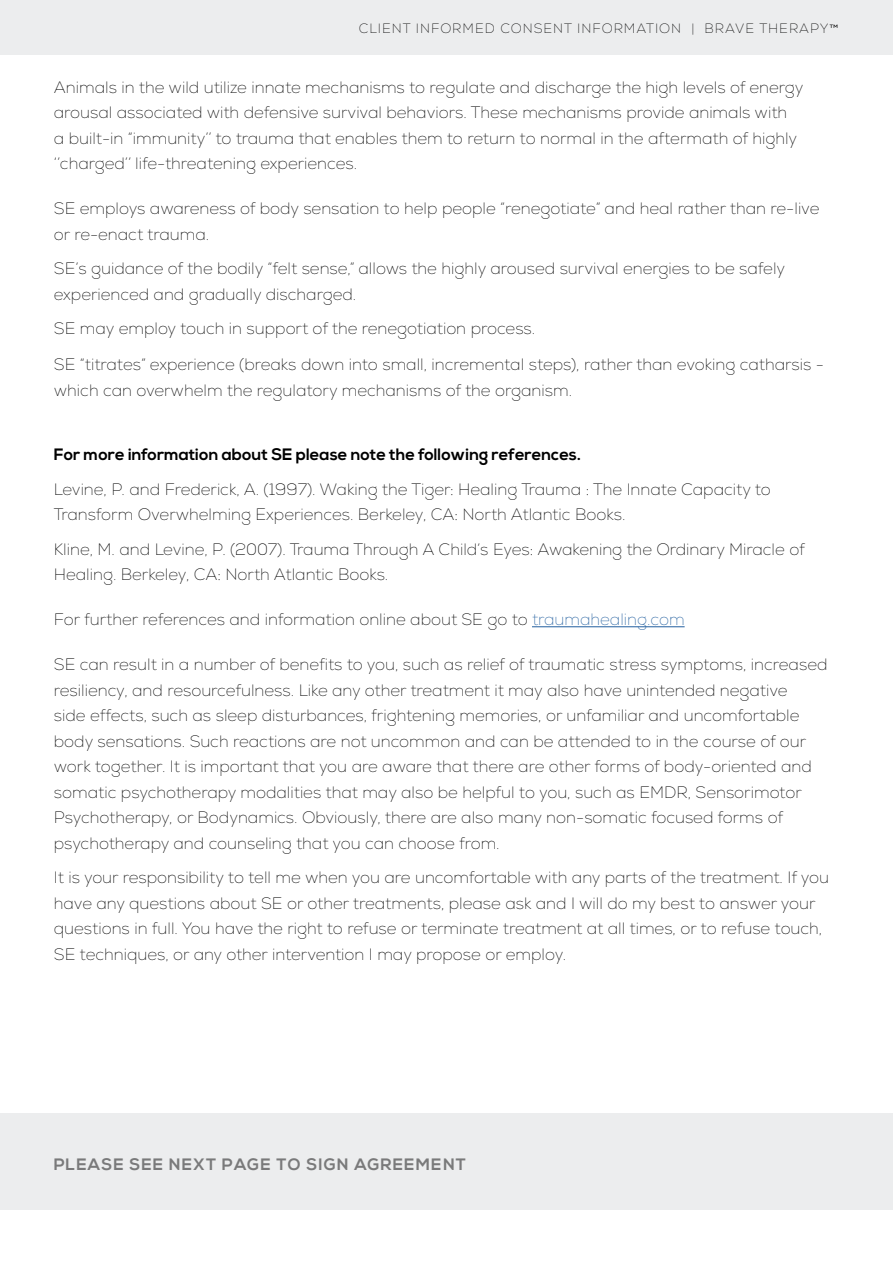
<style>
.page{position:relative;width:893px;height:1263px;background:#fff}
.page>*{position:absolute;margin:0;border:0;box-sizing:border-box;transform-origin:0 0}
.t1{font:100 16.5px/25.5px "Nexa";color:#000}
.t2{font:700 16.5px "Nexa";color:#000}
.t3{font:700 16.5px "Nexa";letter-spacing:.07em;color:#000}
.t4{font:100 13.5px "Nexa";letter-spacing:.07em;color:#000}
.s1{font-weight:300;font-size:12px}
.s2{color:#215e9e}
</style>
<div class="page">
<div style="left:0;top:0;width:893px;height:54px;background:#ecedee"></div>
<hr style="left:532px;top:626px;width:153px;height:1px;background:#215e9e">
<div style="left:0;top:1113px;width:893px;height:96px;background:#ecedee"></div>
<p class="t4" style="left:359px;top:20px;width:481px">CLIENT INFORMED CONSENT INFORMATION | BRAVE THERAPY<span class="s1">™</span></p>
<p class="t1" style="left:54px;top:74px;width:751px">Animals in the wild utilize innate mechanisms to regulate and discharge the high levels of energy arousal associated with defensive survival behaviors. These mechanisms provide animals with<br>a built-in “immunity’’ to trauma that enables them to return to normal in the aftermath of highly ‘’charged’’ life-threatening experiences.</p>
<p class="t1" style="left:54px;top:196px;width:767px">SE employs awareness of body sensation to help people “renegotiate” and heal rather than re-live or re-enact trauma.</p>
<p class="t1" style="left:54px;top:256px;width:733px">SE’s guidance of the bodily “felt sense,” allows the highly aroused survival energies to be safely experienced and gradually discharged.</p>
<p class="t1" style="left:54px;top:311px;width:772px;line-height:36px">SE may employ touch in support of the renegotiation process.<br>SE “titrates” experience (breaks down into small, incremental steps), rather than evoking catharsis -</p>
<p class="t1" style="left:54px;top:377px;width:520px">which can overwhelm the regulatory mechanisms of the organism.</p>
<p class="t2" style="left:54px;top:445px;width:529px">For more information about SE please note the following references.</p>
<p class="t1" style="left:54px;top:476px;width:718px">Levine, P. and Frederick, A. (1997). Waking the Tiger: Healing Trauma : The Innate Capacity to<br>Transform Overwhelming Experiences. Berkeley, CA: North Atlantic Books.</p>
<p class="t1" style="left:54px;top:536px;width:752px">Kline, M. and Levine, P. (2007). Trauma Through A Child’s Eyes: Awakening the Ordinary Miracle of<br>Healing. Berkeley, CA: North Atlantic Books.</p>
<p class="t1" style="left:54px;top:607px;width:632px">For further references and information online about SE go to <span class="s2">traumahealing.com</span></p>
<p class="t1" style="left:54px;top:652px;width:775px">SE can result in a number of benefits to you, such as relief of traumatic stress symptoms, increased resiliency, and resourcefulness. Like any other treatment it may also have unintended negative<br>side effects, such as sleep disturbances, frightening memories, or unfamiliar and uncomfortable body sensations. Such reactions are not uncommon and can be attended to in the course of our work together. It is important that you are aware that there are other forms of body-oriented and somatic psychotherapy modalities that may also be helpful to you, such as EMDR, Sensorimotor Psychotherapy, or Bodynamics. Obviously, there are also many non-somatic focused forms of psychotherapy and counseling that you can choose from.</p>
<p class="t1" style="left:54px;top:865px;width:777px">It is your responsibility to tell me when you are uncomfortable with any parts of the treatment. If you have any questions about SE or other treatments, please ask and I will do my best to answer your questions in full. You have the right to refuse or terminate treatment at all times, or to refuse touch, SE techniques, or any other intervention I may propose or employ.</p>
<p class="t3" style="left:53px;top:1155px;width:414px">PLEASE SEE NEXT PAGE TO SIGN AGREEMENT</p>
</div>
